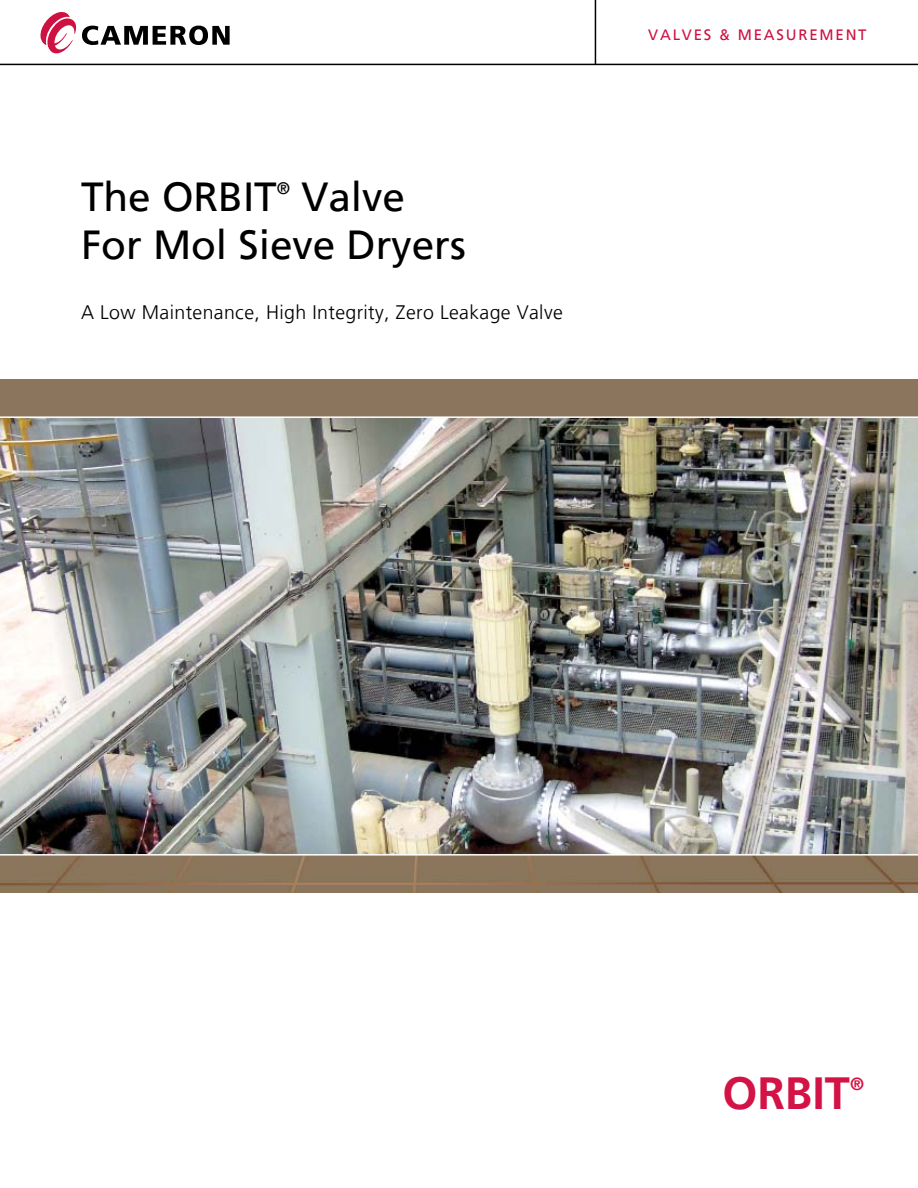
<style>
.page{position:relative;width:918px;height:1188px;background:#fff}
.page>*{position:absolute;margin:0;border:0;box-sizing:border-box;transform-origin:0 0}
.t1{font:700 45px "Frutiger";color:#d31245}
.t2{font:40.5px/48.6px "Frutiger Roman";color:#000}
.t3{font:300 19.5px "Frutiger";letter-spacing:.02em;color:#000}
.t4{font:700 17.55px "Frutiger";color:#d31245}
.t5{font:16.65px "Frutiger Roman";color:#000}
.t6{font:15px "Frutiger Roman";letter-spacing:.12em;color:#ce1141}
</style>
<div class="page">
<div style="left:0;top:380px;width:918px;height:512px;background:#8b755d"></div>
<svg style="left:0;top:0;width:918px;height:65px"></svg>
<hr style="left:595px;top:0;width:1px;height:64px;background:#000">
<svg style="left:40px;top:12px;width:190px;height:41px"></svg>
<img style="left:0;top:416px;width:918px;height:440px">
<h2 class="t2" style="left:81px;top:172px;width:197px">The ORBIT</h2>
<p class="t5" style="left:277px;top:178px;width:15px">®</p>
<h2 class="t2" style="left:81px;top:172px;width:386px;text-indent:220px">Valve<br>For Mol Sieve Dryers</h2>
<p class="t3" style="left:81px;top:302px;width:483px">A Low Maintenance, High Integrity, Zero Leakage Valve</p>
<p class="t6" style="left:648px;top:25px;width:220px">VALVES &amp; MEASUREMENT</p>
<h1 class="t1" style="left:722px;top:1067px;width:129px">ORBIT</h1>
<p class="t4" style="left:850px;top:1073px;width:15px">®</p>
</div>
